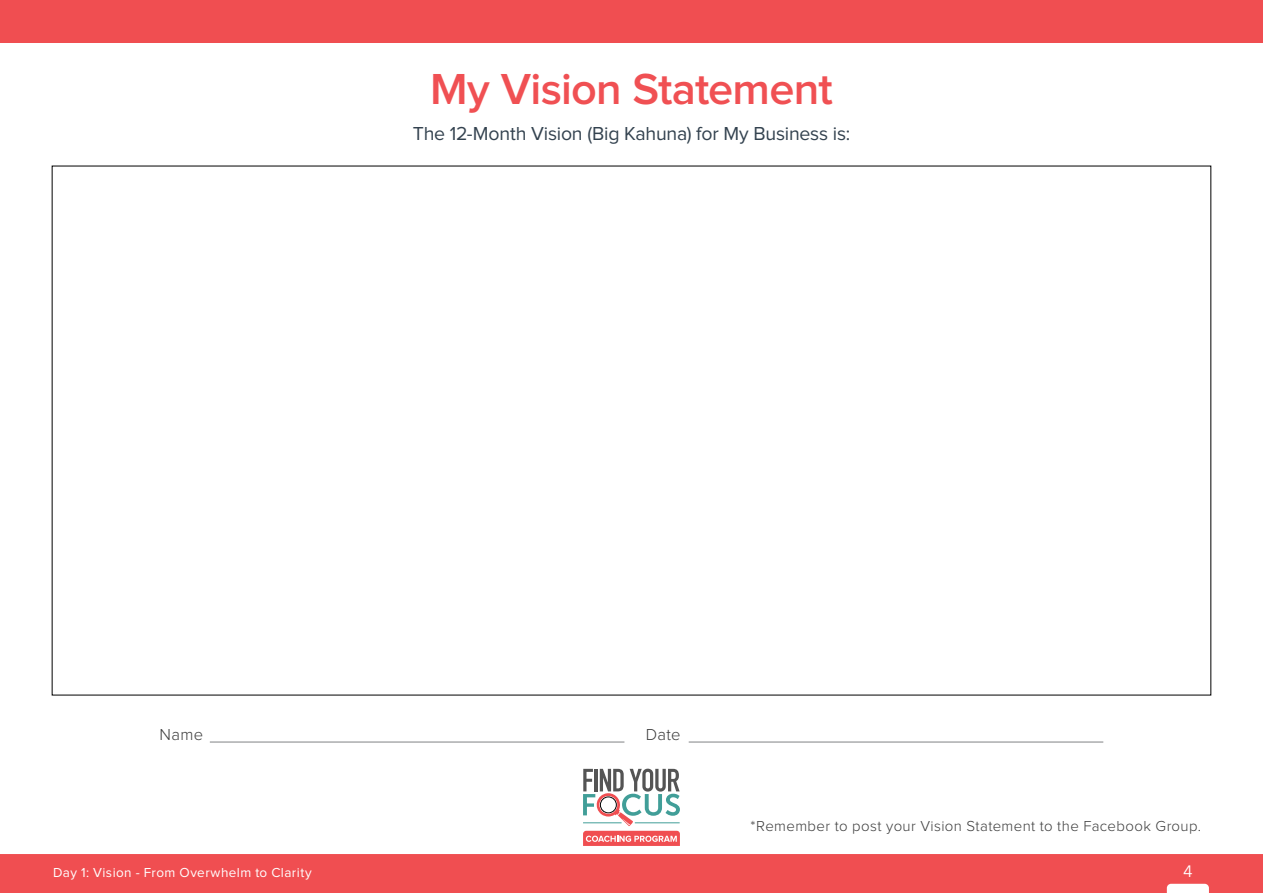
<style>
.page{position:relative;width:1263px;height:893px;background:#fff}
.page>*{position:absolute;margin:0;border:0;box-sizing:border-box;transform-origin:0 0}
.t1{font:600 45px "Proxima Nova";letter-spacing:-.015em;color:#f05053}
.t2{font:19.5px "Proxima Nova";letter-spacing:-.01em;color:#33424f}
.t3{font:300 16.5px "Proxima Nova";letter-spacing:.02em;color:#3d3d3d}
.t4{font:16.5px "Avenir Next";color:#fff}
.t5{font:300 15px "Proxima Nova";letter-spacing:.025em;color:#3d3d3d}
.t6{font:13.5px "Proxima Nova";letter-spacing:.03em;color:#fff}
</style>
<div class="page">
<div style="left:0;top:0;width:1263px;height:43px;background:#f04e51"></div>
<div style="left:0;top:854px;width:1263px;height:39px;background:#f04e51"></div>
<svg style="left:1167px;top:884px;width:42px;height:9px"></svg>
<svg style="left:583px;top:769px;width:97px;height:77px"></svg>
<hr style="left:210px;top:742px;width:414px;height:1px;background:#808285">
<hr style="left:689px;top:742px;width:414px;height:1px;background:#808285">
<h1 class="t1" style="left:430px;top:68px;width:404px">My Vision Statement</h1>
<h2 class="t2" style="left:413px;top:124px;width:439px">The 12-Month Vision (Big Kahuna) for My Business is:</h2>
<p class="t3" style="left:160px;top:727px;width:45px">Name</p>
<p class="t3" style="left:646px;top:727px;width:36px">Date</p>
<p class="t5" style="left:750px;top:819px;width:452px">*Remember to post your Vision Statement to the Facebook Group.</p>
<p class="t6" style="left:53px;top:867px;width:260px">Day 1: Vision - From Overwhelm to Clarity</p>
<p class="t4" style="left:1183px;top:857px;width:11px">4</p>
</div>
